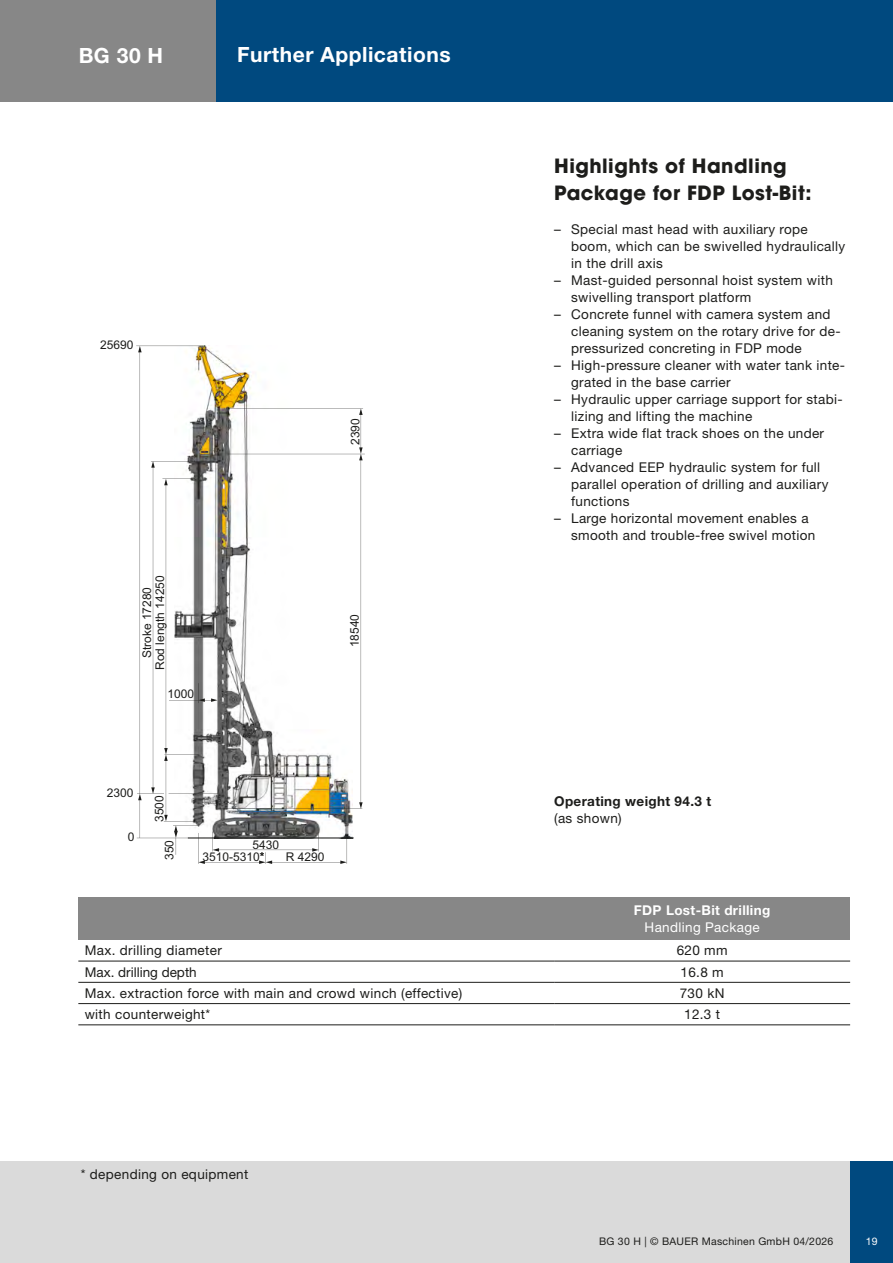
<style>
.page{position:relative;width:893px;height:1263px;background:#fff}
.page>*{position:absolute;margin:0;border:0;box-sizing:border-box;transform-origin:0 0}
.t1{font:700 21px "Helvetica Neue LT Pro";letter-spacing:.025em;color:#fff}
.t2{font:700 19.5px/27px "ITC Avant Garde Std";letter-spacing:.025em;color:#1d1d1b}
.t3{font:13.5px/17px "Helvetica Neue LT Pro";letter-spacing:.025em;color:#1d1d1b}
.t4{font:700 13.5px "Helvetica Neue LT Pro";letter-spacing:.025em;color:#1d1d1b}
.t5{font:700 13.5px "Helvetica Neue LT Pro";letter-spacing:.025em;color:#fff}
.t6{font:13.5px "Helvetica Neue LT Pro";color:#1d1d1b}
.t7{font:13.5px "Helvetica Neue LT Pro";letter-spacing:.025em;color:#fff}
.t8{font:12px "Arial";color:#1d1d1b}
.t9{font:10.5px "Helvetica Neue LT Pro";letter-spacing:.025em;color:#1d1d1b}
.t10{font:10.5px "Helvetica Neue LT Pro";color:#fff}
</style>
<div class="page">
<div style="left:0;top:1161px;width:850px;height:102px;background:#dadada"></div>
<div style="left:850px;top:1161px;width:43px;height:102px;background:#00497f"></div>
<div style="left:0;top:0;width:216px;height:102px;background:#878787"></div>
<hr style="left:0;top:0;width:1px;height:102px;background:#00497f">
<div style="left:216px;top:0;width:677px;height:102px;background:#00497f"></div>
<div style="left:78px;top:897px;width:476px;height:43px;background:#878787"></div>
<div style="left:554px;top:897px;width:296px;height:43px;background:#878787"></div>
<hr style="left:78px;top:961px;width:476px;height:1px;background:#1d1d1b">
<hr style="left:554px;top:961px;width:296px;height:1px;background:#1d1d1b">
<hr style="left:78px;top:982px;width:476px;height:1px;background:#1d1d1b">
<hr style="left:554px;top:982px;width:296px;height:1px;background:#1d1d1b">
<hr style="left:78px;top:1003px;width:476px;height:1px;background:#1d1d1b">
<hr style="left:554px;top:1003px;width:296px;height:1px;background:#1d1d1b">
<hr style="left:78px;top:1024px;width:476px;height:1px;background:#1d1d1b">
<hr style="left:554px;top:1024px;width:296px;height:1px;background:#1d1d1b">
<svg style="left:137px;top:346px;width:228px;height:518px"></svg>
<h1 class="t1" style="left:79px;top:42px;width:86px">BG 30 H</h1>
<h1 class="t1" style="left:237px;top:41px;width:215px">Further Applications</h1>
<p class="t8" style="left:100px;top:336px;width:35px">25690</p>
<p class="t8" style="left:347px;top:445px;width:28px;rotate:-90deg">2390</p>
<p class="t8" style="left:152px;top:670px;width:96px;rotate:-90deg">Rod length 14250</p>
<p class="t8" style="left:139px;top:658px;width:73px;rotate:-90deg">Stroke 17280</p>
<p class="t8" style="left:167px;top:686px;width:28px">1000</p>
<p class="t8" style="left:346px;top:647px;width:35px;rotate:-90deg">18540</p>
<p class="t8" style="left:107px;top:784px;width:28px">2300</p>
<p class="t8" style="left:128px;top:828px;width:8px">0</p>
<p class="t8" style="left:151px;top:822px;width:28px;rotate:-90deg">3500</p>
<p class="t8" style="left:161px;top:860px;width:22px;rotate:-90deg">350</p>
<p class="t8" style="left:252px;top:836px;width:28px">5430</p>
<p class="t8" style="left:202px;top:849px;width:64px">3510-5310*</p>
<p class="t8" style="left:286px;top:849px;width:40px">R 4290</p>
<h2 class="t2" style="left:554px;top:152px;width:259px">Highlights of Handling<br>Package for FDP Lost-Bit:</h2>
<p class="t3" style="left:571px;top:220px;width:276px;text-indent:-17px">– Special mast head with auxiliary rope boom, which can be swivelled hydraulically in the drill axis</p>
<p class="t3" style="left:571px;top:271px;width:263px;text-indent:-17px">– Mast-guided personnal hoist system with swivelling transport platform</p>
<p class="t3" style="left:571px;top:305px;width:271px;text-indent:-17px">– Concrete funnel with camera system and cleaning system on the rotary drive for de&shy;pressurized concreting in FDP mode</p>
<p class="t3" style="left:571px;top:356px;width:275px;text-indent:-17px">– High-pressure cleaner with water tank inte&shy;grated in the base carrier</p>
<p class="t3" style="left:571px;top:390px;width:273px;text-indent:-17px">– Hydraulic upper carriage support for stabi&shy;lizing and lifting the machine</p>
<p class="t3" style="left:571px;top:424px;width:254px;text-indent:-17px">– Extra wide flat track shoes on the under carriage</p>
<p class="t3" style="left:571px;top:458px;width:259px;text-indent:-17px">– Advanced EEP hydraulic system for full parallel operation of drilling and auxiliary functions</p>
<p class="t3" style="left:571px;top:509px;width:246px;text-indent:-17px">– Large horizontal movement enables a smooth and trouble-free swivel motion</p>
<p class="t4" style="left:554px;top:793px;width:158px">Operating weight 94.3 t</p>
<p class="t3" style="left:554px;top:809px;width:69px">(as shown)</p>
<p class="t5" style="left:634px;top:902px;width:138px">FDP Lost-Bit drilling</p>
<p class="t7" style="left:645px;top:919px;width:117px">Handling Package</p>
<p class="t3" style="left:85px;top:941px;width:139px">Max. drilling diameter</p>
<p class="t3" style="left:677px;top:941px;width:52px">620 mm</p>
<p class="t6" style="left:85px;top:963px;width:114px">Max. drilling depth</p>
<p class="t3" style="left:680px;top:963px;width:45px">16.8 m</p>
<p class="t3" style="left:85px;top:984px;width:379px">Max. extraction force with main and crowd winch (effective)</p>
<p class="t3" style="left:680px;top:984px;width:46px">730 kN</p>
<p class="t3" style="left:85px;top:1005px;width:127px">with counterweight*</p>
<p class="t3" style="left:684px;top:1005px;width:37px">12.3 t</p>
<p class="t3" style="left:81px;top:1165px;width:169px">* depending on equipment</p>
<p class="t9" style="left:599px;top:1235px;width:236px">BG 30 H | © BAUER Maschinen GmbH 04/2026</p>
<p class="t10" style="left:866px;top:1235px;width:13px">19</p>
</div>
